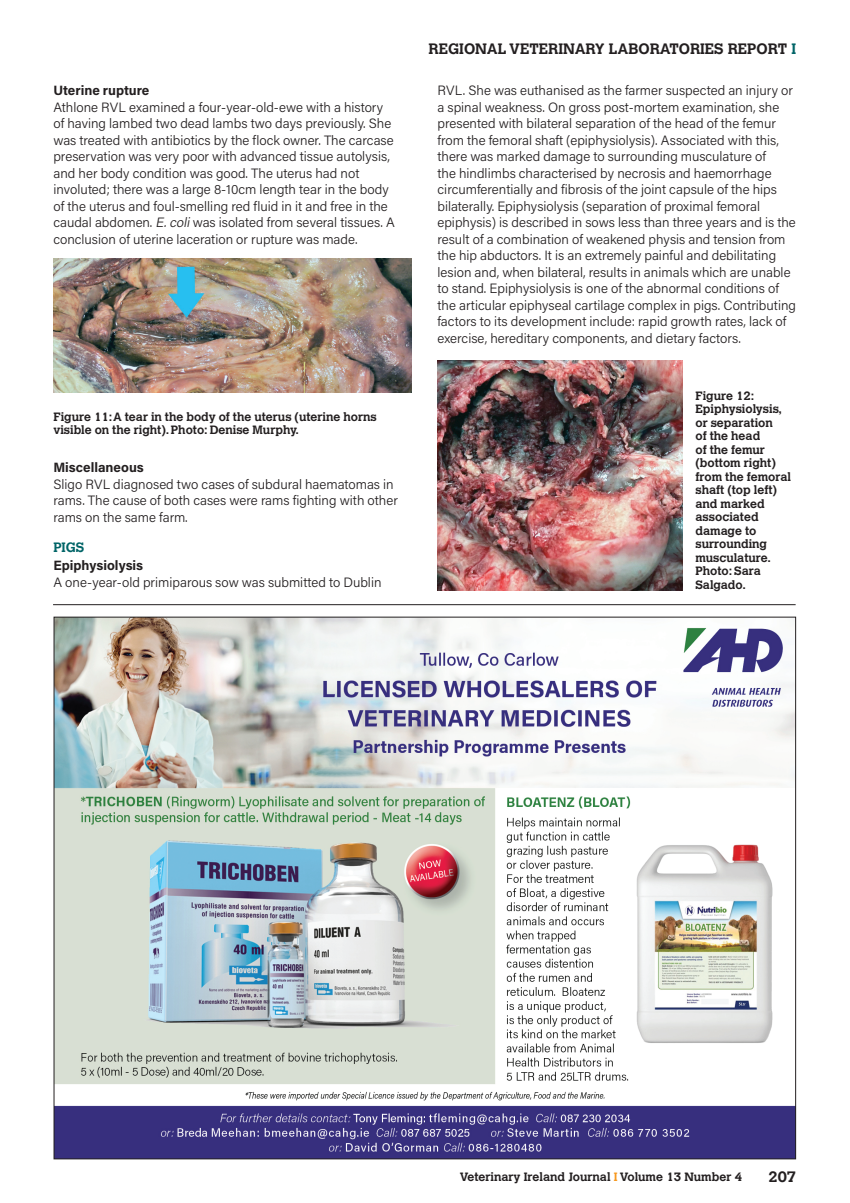
<style>
.page{position:relative;width:850px;height:1203px;background:#fff}
.page>*{position:absolute;margin:0;border:0;box-sizing:border-box;transform-origin:0 0}
.t1{font:700 15px "Calvert";color:#231f20}
.t2{font:300 13.5px/16.5px "Acumin Pro";color:#231f20}
.t3{font:700 13.5px "Acumin Pro";color:#231f20}
.t4{font:700 13.5px "Calvert";color:#006467}
.t5{font:700 12px/13.5px "Calvert";color:#231f20}
.s1{font-style:italic}
.s2{color:#006467}
.s3{color:#f7981d}
</style>
<div class="page">
<img style="left:53px;top:258px;width:359px;height:134px">
<img style="left:437px;top:360px;width:246px;height:230px">
<img style="left:56px;top:619px;width:738px;height:538px">
<hr style="left:53px;top:604px;width:743px;height:1px;background:#231f20">
<p class="t3" style="left:53px;top:81px;width:98px">Uterine rupture</p>
<p class="t2" style="left:53px;top:98px;width:343px">Athlone RVL examined a four-year-old-ewe with a history of having lambed two dead lambs two days previously. She was treated with antibiotics by the flock owner. The carcase preservation was very poor with advanced tissue autolysis, and her body condition was good. The uterus had not involuted; there was a large 8-10cm length tear in the body of the uterus and foul-smelling red fluid in it and free in the caudal abdomen. <span class="s1">E.coli</span>was isolated from several tissues. A conclusion of uterine laceration or rupture was made.</p>
<p class="t5" style="left:53px;top:409px;width:325px">Figure 11: A tear in the body of the uterus (uterine horns visible on the right). Photo: Denise Murphy.</p>
<p class="t3" style="left:53px;top:458px;width:92px">Miscellaneous</p>
<p class="t2" style="left:53px;top:475px;width:346px">Sligo RVL diagnosed two cases of subdural haematomas in rams. The cause of both cases were rams fighting with other rams on the same farm.</p>
<p class="t4" style="left:53px;top:538px;width:32px">PIGS</p>
<p class="t3" style="left:53px;top:556px;width:91px">Epiphysiolysis</p>
<p class="t2" style="left:53px;top:573px;width:330px">A one-year-old primiparous sow was submitted to Dublin</p>
<p class="t1" style="left:429px;top:39px;width:369px">REGIONAL VETERINARY LABORATORIES REPORT <span class="s2">I</span></p>
<p class="t2" style="left:437px;top:82px;width:360px">RVL. She was euthanised as the farmer suspected an injury or a spinal weakness. On gross post-mortem examination, she presented with bilateral separation of the head of the femur from the femoral shaft (epiphysiolysis). Associated with this, there was marked damage to surrounding musculature of<br>the hindlimbs characterised by necrosis and haemorrhage circumferentially and fibrosis of the joint capsule of the hips bilaterally. Epiphysiolysis (separation of proximal femoral epiphysis) is described in sows less than three years and is the result of a combination of weakened physis and tension from the hip abductors. It is an extremely painful and debilitating lesion and, when bilateral, results in animals which are unable to stand. Epiphysiolysis is one of the abnormal conditions of the articular epiphyseal cartilage complex in pigs. Contributing factors to its development include: rapid growth rates, lack of exercise, hereditary components, and dietary factors.</p>
<p class="t5" style="left:695px;top:388px;width:97px">Figure 12:<br>Epiphysiolysis, or separation<br>of the head<br>of the femur (bottom right) from the femoral shaft (top left) and marked associated damage to surrounding musculature.<br>Photo: Sara<br>Salgado.</p>
<p class="t5" style="left:460px;top:1169px;width:284px">Veterinary Ireland Journal <span class="s3">I</span> Volume 13 Number 4</p>
<p class="t1" style="left:768px;top:1167px;width:29px">207</p>
</div>
